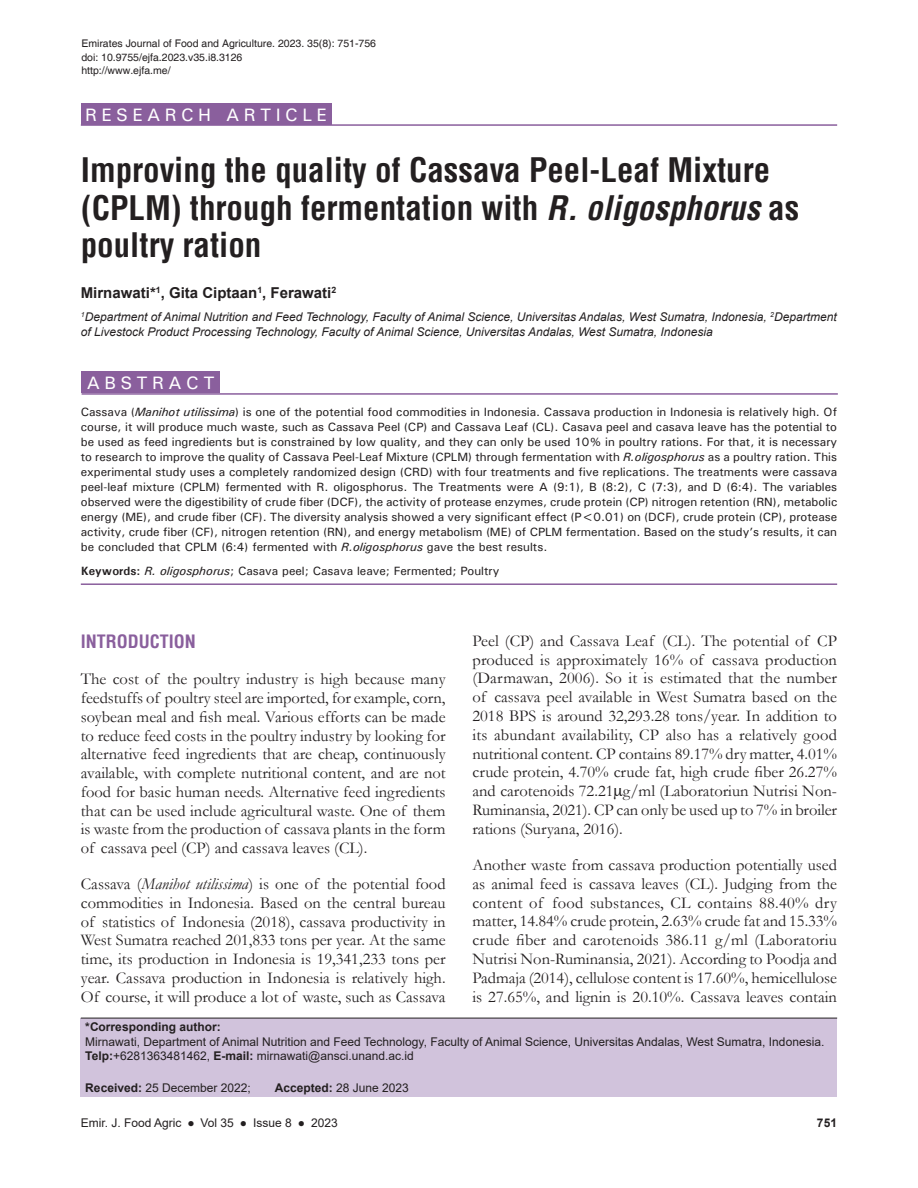
<style>
.page{position:relative;width:918px;height:1188px;background:#fff}
.page>*{position:absolute;margin:0;border:0;box-sizing:border-box;transform-origin:0 0}
.AT{font:700 condensed 33px/37.5px "Helvetica";color:#231f20}
.AH{font:500 18px "Univers";letter-spacing:.25em;color:#fff}
.t1{font:700 condensed 18px "Helvetica";color:#8a5f9d}
.ABSH{font:500 18px "Univers";letter-spacing:.25em;color:#fff}
.TX{font:16.5px/18.8px "Garamond";color:#231f20;text-align:justify}
.AU{font:700 15px "Helvetica";color:#231f20}
.ABS{font:500 12px/15px "Univers";color:#231f20;text-align:justify}
.AFF{font:italic 12px/14.4px "Arial";color:#231f20}
.ADD{font:12px/14.4px "Arial";color:#231f20}
.KWD{font:500 12px "Univers";color:#231f20}
.His{font:12px "Arial";color:#231f20}
.RF_L{font:12px "Arial";color:#231f20}
.RF_L-2{font:700 12px "Arial";color:#231f20}
.Journal{font:10.5px "Helvetica";color:#231f20}
.s1{font-style:italic}
.s2{font-weight:700}
</style>
<div class="page">
<hr style="left:81px;top:583px;width:756px;height:2px;background:#8a5f9d">
<div style="left:82px;top:372px;width:138px;height:21px;background:#8a5f9d"></div>
<hr style="left:82px;top:393px;width:756px;height:2px;background:#8a5f9d">
<div style="left:81px;top:1018px;width:756px;height:78px;background:#d1c3dc"></div>
<hr style="left:81px;top:1018px;width:756px;height:1px;background:#231f20">
<hr style="left:81px;top:124px;width:756px;height:2px;background:#8a5f9d">
<div style="left:81px;top:104px;width:250px;height:21px;background:#8a5f9d"></div>
<p class="Journal" style="left:81px;top:37px;width:296px">Emirates Journal of Food and Agriculture. 2023. 35(8): 751-756</p>
<p class="Journal" style="left:81px;top:51px;width:163px">doi: 10.9755/ejfa.2023.v35.i8.3126</p>
<p class="Journal" style="left:81px;top:64px;width:91px">http://www.ejfa.me/</p>
<p class="AH" style="left:85px;top:103px;width:243px">RESEARCH ARTICLE</p>
<p class="AT" style="left:81px;top:151px;width:720px">Improving the quality of Cassava Peel-Leaf Mixture (CPLM) through fermentation with <span class="s1">R. oligosphorus</span> as poultry ration</p>
<p class="AU" style="left:81px;top:283px;width:257px">Mirnawati*<sup>1</sup>, Gita Ciptaan<sup>1</sup>, Ferawati<sup>2</sup></p>
<p class="AFF" style="left:81px;top:310px;width:757px"><sup>1</sup>Department of Animal Nutrition and Feed Technology, Faculty of Animal Science, Universitas Andalas, West Sumatra, Indonesia, <sup>2</sup>Department of Livestock Product Processing Technology, Faculty of Animal Science, Universitas Andalas, West Sumatra, Indonesia</p>
<p class="ABSH" style="left:87px;top:371px;width:129px">ABSTRACT</p>
<p class="ABS" style="left:81px;top:405px;width:758px">Cassava (<span class="s1">Manihot utilissima</span>) is one of the potential food commodities in Indonesia. Cassava production in Indonesia is relatively high. Of course, it will produce much waste, such as Cassava Peel (CP) and Cassava Leaf (CL). Casava peel and casava leave has the potential to be used as feed ingredients but is constrained by low quality, and they can only be used 10% in poultry rations. For that, it is necessary to research to improve the quality of Cassava Peel-Leaf Mixture (CPLM) through fermentation with <span class="s1">R.oligosphorus</span> as a poultry ration. This experimental study uses a completely randomized design (CRD) with four treatments and five replications. The treatments were cassava peel-leaf mixture (CPLM) fermented with R. oligosphorus. The Treatments were A (9:1), B (8:2), C (7:3), and D (6:4). The variables observed were the digestibility of crude fiber (DCF), the activity of protease enzymes, crude protein (CP) nitrogen retention (RN), metabolic energy (ME), and crude fiber (CF). The diversity analysis showed a very significant effect (P&lt;0.01) on (DCF), crude protein (CP), protease activity, crude fiber (CF), nitrogen retention (RN), and energy metabolism (ME) of CPLM fermentation. Based on the study’s results, it can be concluded that CPLM (6:4) fermented with <span class="s1">R.oligosphorus</span> gave the best results.</p>
<p class="KWD" style="left:81px;top:563px;width:420px"><span class="s2">Keywords:</span> <span class="s1">R. oligosphorus</span>; Casava peel; Casava leave; Fermented; Poultry</p>
<h1 class="t1" style="left:81px;top:630px;width:117px">INTRODUCTION</h1>
<p class="TX" style="left:81px;top:670px;width:366px">The cost of the poultry industry is high because many feedstuffs of poultry steel are imported, for example, corn, soybean meal and fish meal. Various efforts can be made to reduce feed costs in the poultry industry by looking for alternative feed ingredients that are cheap, continuously available, with complete nutritional content, and are not food for basic human needs. Alternative feed ingredients that can be used include agricultural waste. One of them is waste from the production of cassava plants in the form of cassava peel (CP) and cassava leaves (CL).</p>
<p class="TX" style="left:81px;top:874px;width:366px">Cassava (<span class="s1">Manihot utilissima</span>) is one of the potential food commodities in Indonesia. Based on the central bureau of statistics of Indonesia (2018), cassava productivity in West Sumatra reached 201,833 tons per year. At the same time, its production in Indonesia is 19,341,233 tons per year. Cassava production in Indonesia is relatively high.<br>Of course, it will produce a lot of waste, such as Cassava</p>
<p class="TX" style="left:472px;top:631px;width:366px">Peel (CP) and Cassava Leaf (CL). The potential of CP produced is approximately 16% of cassava production (Darmawan, 2006). So it is estimated that the number of cassava peel available in West Sumatra based on the 2018 BPS is around 32,293.28 tons/year. In addition to its abundant availability, CP also has a relatively good nutritional content. CP contains 89.17% dry matter, 4.01% crude protein, 4.70% crude fat, high crude fiber 26.27% and carotenoids 72.21 g/ml (Laboratoriun Nutrisi Non-Ruminansia, 2021). CP can only be used up to 7% in broiler rations (Suryana, 2016).</p>
<p class="TX" style="left:472px;top:855px;width:366px">Another waste from cassava production potentially used as animal feed is cassava leaves (CL). Judging from the content of food substances, CL contains 88.40% dry matter, 14.84% crude protein, 2.63% crude fat and 15.33% crude fiber and carotenoids 386.11 g/ml (Laboratoriu Nutrisi Non-Ruminansia, 2021). According to Poodja and Padmaja (2014), cellulose content is 17.60%, hemicellulose is 27.65%, and lignin is 20.10%. Cassava leaves contain</p>
<p class="ADD" style="left:85px;top:1020px;width:741px"><span class="s2">*Corresponding author:<br></span>Mirnawati, Department of Animal Nutrition and Feed Technology, Faculty of Animal Science, Universitas Andalas, West Sumatra, Indonesia.<br><span class="s2">Telp:</span>+6281363481462, <span class="s2">E-mail:</span> mirnawati@ansci.unand.ac.id</p>
<p class="His" style="left:85px;top:1079px;width:167px"><span class="s2">Received:</span> 25 December 2022;</p>
<p class="His" style="left:275px;top:1079px;width:136px"><span class="s2">Accepted:</span> 28 June 2023</p>
<p class="RF_L" style="left:81px;top:1114px;width:259px">Emir. J. Food Agric ● Vol 35 ● Issue 8 ● 2023</p>
<p class="RF_L-2" style="left:817px;top:1114px;width:22px">751</p>
</div>
